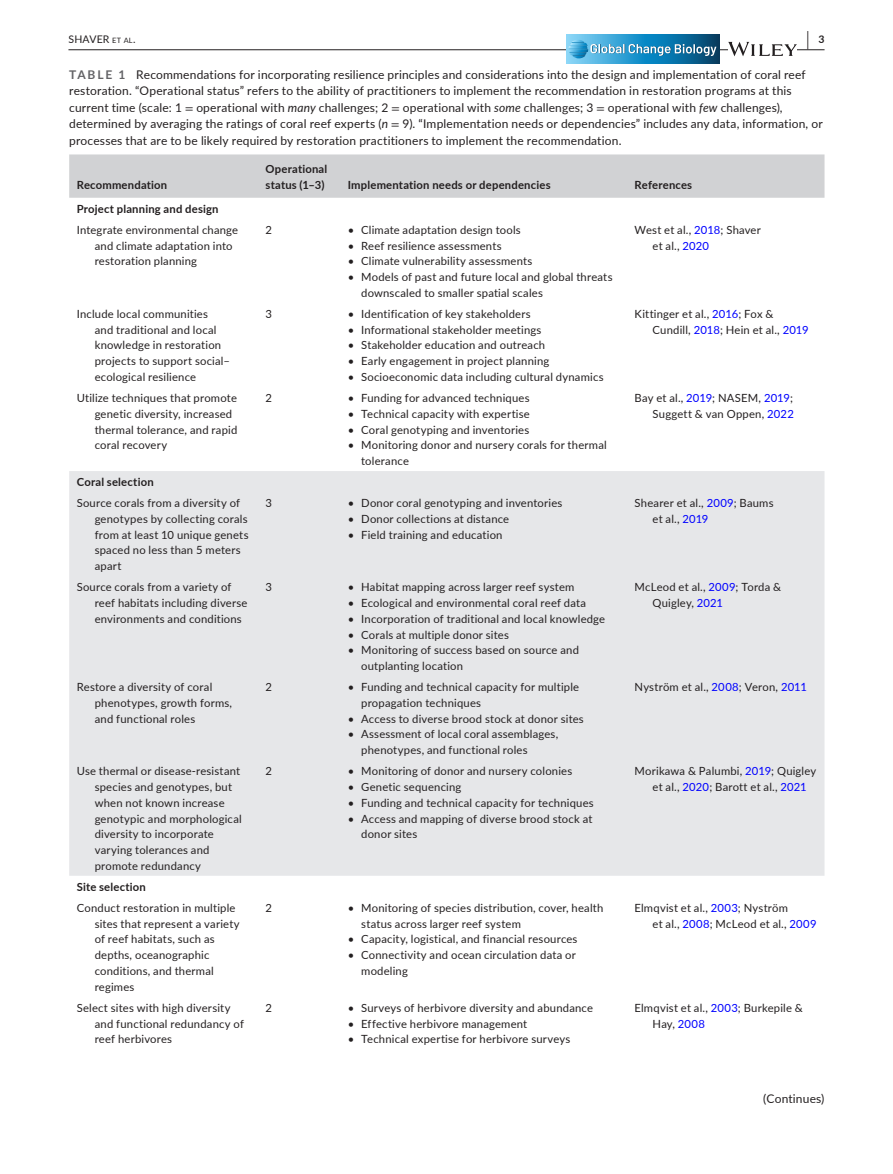
<style>
.page{position:relative;width:893px;height:1174px;background:#fff}
.page>*{position:absolute;margin:0;border:0;box-sizing:border-box;transform-origin:0 0}
.t1{font:700 19.5px "Lato";color:#231f20;scale:.43 1}
.t2{font:12px/16.5px "Lato";letter-spacing:.015em;color:#231f20}
.t3{font:11.25px/15.8px "Lato";letter-spacing:.015em;color:#231f20}
.t4{font:700 11.25px/15.8px "Lato";letter-spacing:.02em;color:#231f20}
.t5{font:10.5px "Lato";letter-spacing:.02em;color:#231f20}
.s1{font-size:7.35px}
.s2{font-style:inherit}
.s3{font-weight:700;color:#636366}
.s4{font-family:"STIX"}
.s5{font-style:italic}
.s6{color:#00f}
</style>
<div class="page">
<hr style="left:68px;top:49px;width:756px;height:1px;background:#231f20">
<svg style="left:567px;top:34px;width:153px;height:30px;background:#298aba"></svg>
<svg style="left:568px;top:40px;width:149px;height:18px;background:#499ac2"></svg>
<svg style="left:728px;top:42px;width:69px;height:14px"></svg>
<div style="left:69px;top:154px;width:755px;height:44px;background:#d1d2d4"></div>
<div style="left:69px;top:471px;width:755px;height:404px;background:#e6e7e9"></div>
<p class="t5" style="left:68px;top:31px;width:69px">SHAVER <span class="s1">et al</span><span class="s2">.</span></p>
<h1 class="t1" style="left:807px;top:25px;width:43px">| <sup>3</sup></h1>
<p class="t2" style="left:69px;top:66px;width:755px"><span class="s3">TABLE 1</span> Recommendations for incorporating resilience principles and considerations into the design and implementation of coral reef restoration. “Operational status” refers to the ability of practitioners to implement the recommendation in restoration programs at this current time (scale: 1 <span class="s4">=</span> operational with <span class="s5">many</span> challenges; 2 <span class="s4">=</span> operational with <span class="s5">some</span> challenges; 3 <span class="s4">=</span> operational with <span class="s5">few</span> challenges), determined by averaging the ratings of coral reef experts (<span class="s5">n</span> <span class="s4">=</span> 9). “Implementation needs or dependencies” includes any data, information, or processes that are to be likely required by restoration practitioners to implement the recommendation.</p>
<p class="t4" style="left:77px;top:176px;width:92px">Recommendation</p>
<p class="t4" style="left:266px;top:160px;width:63px">Operational status (1–3)</p>
<p class="t4" style="left:348px;top:176px;width:204px">Implementation needs or dependencies</p>
<p class="t4" style="left:635px;top:176px;width:59px">References</p>
<p class="t4" style="left:77px;top:200px;width:143px">Project planning and design</p>
<p class="t3" style="left:95px;top:221px;width:145px;text-indent:-18px">Integrate environmental change and climate adaptation into restoration planning</p>
<p class="t3" style="left:266px;top:221px;width:8px">2</p>
<p class="t3" style="left:348px;top:221px;width:175px">• Climate adaptation design tools</p>
<p class="t3" style="left:348px;top:237px;width:155px">• Reef resilience assessments</p>
<p class="t3" style="left:348px;top:253px;width:186px">• Climate vulnerability assessments</p>
<p class="t3" style="left:361px;top:269px;width:253px;text-indent:-14px">• Models of past and future local and global threats downscaled to smaller spatial scales</p>
<p class="t3" style="left:95px;top:305px;width:137px;text-indent:-18px">Include local communities<br>and traditional and local knowledge in restoration projects to support social– ecological resilience</p>
<p class="t3" style="left:266px;top:305px;width:8px">3</p>
<p class="t3" style="left:348px;top:305px;width:185px">• Identification of key stakeholders</p>
<p class="t3" style="left:348px;top:321px;width:195px">• Informational stakeholder meetings</p>
<p class="t3" style="left:348px;top:337px;width:199px">• Stakeholder education and outreach</p>
<p class="t3" style="left:348px;top:353px;width:203px">• Early engagement in project planning</p>
<p class="t3" style="left:348px;top:368px;width:257px">• Socioeconomic data including cultural dynamics</p>
<p class="t3" style="left:95px;top:389px;width:144px;text-indent:-18px">Utilize techniques that promote genetic diversity, increased thermal tolerance, and rapid coral recovery</p>
<p class="t3" style="left:266px;top:389px;width:8px">2</p>
<p class="t3" style="left:348px;top:389px;width:183px">• Funding for advanced techniques</p>
<p class="t3" style="left:348px;top:405px;width:184px">• Technical capacity with expertise</p>
<p class="t3" style="left:348px;top:421px;width:183px">• Coral genotyping and inventories</p>
<p class="t3" style="left:361px;top:437px;width:247px;text-indent:-14px">• Monitoring donor and nursery corals for thermal tolerance</p>
<p class="t4" style="left:77px;top:473px;width:79px">Coral selection</p>
<p class="t3" style="left:95px;top:495px;width:155px;text-indent:-18px">Source corals from a diversity of genotypes by collecting corals from at least 10 unique genets spaced no less than 5 meters apart</p>
<p class="t3" style="left:266px;top:495px;width:8px">3</p>
<p class="t3" style="left:348px;top:495px;width:216px">• Donor coral genotyping and inventories</p>
<p class="t3" style="left:348px;top:510px;width:163px">• Donor collections at distance</p>
<p class="t3" style="left:348px;top:526px;width:156px">• Field training and education</p>
<p class="t3" style="left:95px;top:579px;width:154px;text-indent:-18px">Source corals from a variety of reef habitats including diverse environments and conditions</p>
<p class="t3" style="left:266px;top:579px;width:8px">3</p>
<p class="t3" style="left:348px;top:579px;width:228px">• Habitat mapping across larger reef system</p>
<p class="t3" style="left:348px;top:594px;width:240px">• Ecological and environmental coral reef data</p>
<p class="t3" style="left:348px;top:610px;width:259px">• Incorporation of traditional and local knowledge</p>
<p class="t3" style="left:348px;top:626px;width:163px">• Corals at multiple donor sites</p>
<p class="t3" style="left:361px;top:642px;width:219px;text-indent:-14px">• Monitoring of success based on source and outplanting location</p>
<p class="t3" style="left:95px;top:678px;width:139px;text-indent:-18px">Restore a diversity of coral phenotypes, growth forms, and functional roles</p>
<p class="t3" style="left:266px;top:678px;width:8px">2</p>
<p class="t3" style="left:361px;top:678px;width:219px;text-indent:-14px">• Funding and technical capacity for multiple propagation techniques</p>
<p class="t3" style="left:348px;top:710px;width:238px">• Access to diverse brood stock at donor sites</p>
<p class="t3" style="left:361px;top:726px;width:199px;text-indent:-14px">• Assessment of local coral assemblages, phenotypes, and functional roles</p>
<p class="t3" style="left:95px;top:763px;width:149px;text-indent:-18px">Use thermal or disease-resistant species and genotypes, but when not known increase genotypic and morphological diversity to incorporate varying tolerances and promote redundancy</p>
<p class="t3" style="left:266px;top:763px;width:8px">2</p>
<p class="t3" style="left:348px;top:763px;width:226px">• Monitoring of donor and nursery colonies</p>
<p class="t3" style="left:348px;top:778px;width:115px">• Genetic sequencing</p>
<p class="t3" style="left:348px;top:794px;width:248px">• Funding and technical capacity for techniques</p>
<p class="t3" style="left:361px;top:810px;width:233px;text-indent:-14px">• Access and mapping of diverse brood stock at donor sites</p>
<p class="t4" style="left:77px;top:878px;width:71px">Site selection</p>
<p class="t3" style="left:95px;top:899px;width:146px;text-indent:-18px">Conduct restoration in multiple sites that represent a variety of reef habitats, such as depths, oceanographic conditions, and thermal regimes</p>
<p class="t3" style="left:266px;top:899px;width:8px">2</p>
<p class="t3" style="left:361px;top:899px;width:244px;text-indent:-14px">• Monitoring of species distribution, cover, health status across larger reef system</p>
<p class="t3" style="left:348px;top:931px;width:231px">• Capacity, logistical, and financial resources</p>
<p class="t3" style="left:361px;top:946px;width:216px;text-indent:-14px">• Connectivity and ocean circulation data or modeling</p>
<p class="t3" style="left:95px;top:999px;width:151px;text-indent:-18px">Select sites with high diversity and functional redundancy of reef herbivores</p>
<p class="t3" style="left:266px;top:999px;width:8px">2</p>
<p class="t3" style="left:348px;top:999px;width:247px">• Surveys of herbivore diversity and abundance</p>
<p class="t3" style="left:348px;top:1015px;width:181px">• Effective herbivore management</p>
<p class="t3" style="left:348px;top:1030px;width:224px">• Technical expertise for herbivore surveys</p>
<p class="t3" style="left:653px;top:221px;width:110px;text-indent:-18px">West et al., <span class="s6">2018</span>; Shaver et al., <span class="s6">2020</span></p>
<p class="t3" style="left:653px;top:305px;width:158px;text-indent:-18px">Kittinger et al., <span class="s6">2016</span>; Fox &amp;<br>Cundill, <span class="s6">2018</span>; Hein et al., <span class="s6">2019</span></p>
<p class="t3" style="left:635px;top:389px;width:161px;text-align:right">Bay et al., <span class="s6">2019</span>; NASEM, <span class="s6">2019</span>;<br>Suggett &amp; van Oppen, <span class="s6">2022</span></p>
<p class="t3" style="left:653px;top:495px;width:122px;text-indent:-18px">Shearer et al., <span class="s6">2009</span>; Baums et al., <span class="s6">2019</span></p>
<p class="t3" style="left:653px;top:579px;width:130px;text-indent:-18px">McLeod et al., <span class="s6">2009</span>; Torda &amp;<br>Quigley, <span class="s6">2021</span></p>
<p class="t3" style="left:635px;top:678px;width:174px">Nyström et al., <span class="s6">2008</span>; Veron, <span class="s6">2011</span></p>
<p class="t3" style="left:653px;top:763px;width:165px;text-indent:-18px">Morikawa &amp; Palumbi, <span class="s6">2019</span>; Quigley et al., <span class="s6">2020</span>; Barott et al., <span class="s6">2021</span></p>
<p class="t3" style="left:653px;top:899px;width:166px;text-indent:-18px">Elmqvist et al., <span class="s6">2003</span>; Nyström<br>et al., <span class="s6">2008</span>; McLeod et al., <span class="s6">2009</span></p>
<p class="t3" style="left:653px;top:999px;width:152px;text-indent:-18px">Elmqvist et al., <span class="s6">2003</span>; Burkepile &amp;<br>Hay, <span class="s6">2008</span></p>
<p class="t2" style="left:763px;top:1089px;width:63px">(Continues)</p>
</div>
